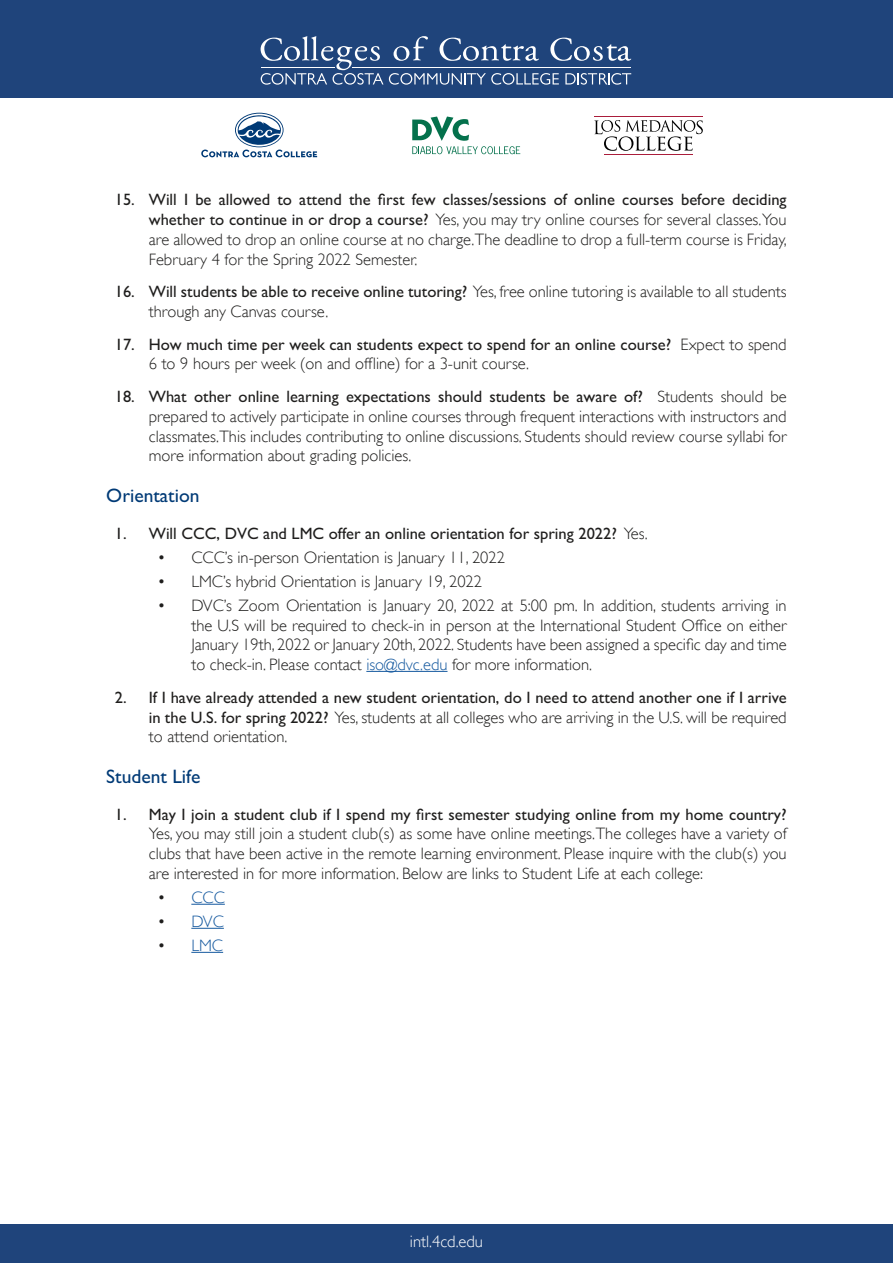
<style>
.page{position:relative;width:893px;height:1263px;background:#fff}
.page>*{position:absolute;margin:0;border:0;box-sizing:border-box;transform-origin:0 0}
.t1{font:19.5px "M Gill Sans";color:#003a76}
.t2{font:300 16.5px/19.8px "Gill Sans";color:#1f1e1d;text-align:justify}
.t3{font:16.5px "M Gill Sans";color:#1f1e1d}
.t4{font:300 16.5px "Gill Sans";color:#fff}
.t5{font:300 16.5px "Gill Sans";color:#15599f}
.s1{font-family:"M Gill Sans";font-weight:400}
.s2{font-family:"Gill Sans";font-weight:300}
.s3{color:#15599f}
.s4{color:#1f1e1d}
</style>
<div class="page">
<div style="left:0;top:0;width:893px;height:98px;background:#1f447b"></div>
<svg style="left:389px;top:73px;width:170px;height:12px"></svg>
<svg style="left:565px;top:73px;width:66px;height:12px"></svg>
<hr style="left:352px;top:67px;width:279px;height:1px;background:#fff">
<svg style="left:261px;top:36px;width:122px;height:49px"></svg>
<svg style="left:394px;top:36px;width:34px;height:25px"></svg>
<svg style="left:440px;top:38px;width:99px;height:23px"></svg>
<svg style="left:550px;top:38px;width:81px;height:23px"></svg>
<svg style="left:201px;top:113px;width:116px;height:44px"></svg>
<svg style="left:412px;top:117px;width:108px;height:37px"></svg>
<svg style="left:594px;top:120px;width:109px;height:31px"></svg>
<hr style="left:594px;top:117px;width:109px;height:1px;background:#aa1d3b">
<hr style="left:604px;top:154px;width:89px;height:1px;background:#aa1d3b">
<div style="left:0;top:1225px;width:893px;height:38px;background:#1f447b"></div>
<hr style="left:366px;top:671px;width:81px;height:1px;background:#15599f">
<hr style="left:191px;top:904px;width:34px;height:1px;background:#15599f">
<hr style="left:191px;top:928px;width:33px;height:1px;background:#15599f">
<hr style="left:191px;top:952px;width:32px;height:1px;background:#15599f">
<p class="t3" style="left:115px;top:191px;width:673px">15. Will I be allowed to attend the first few classes/sessions of online courses before deciding</p>
<p class="t2" style="left:149px;top:210px;width:639px"><span class="s1">whether to continue in or drop a course?</span> Yes, you may try online courses for several classes.You are allowed to drop an online course at no charge.The deadline to drop a full-term course is Friday, February 4 for the Spring 2022 Semester.</p>
<p class="t2" style="left:149px;top:282px;width:639px;text-indent:-34px"><span class="s1">16. Will students be able to receive online tutoring?</span> Yes, free online tutoring is available to all students through any Canvas course.</p>
<p class="t3" style="left:115px;top:335px;width:673px">17. How much time per week can students expect to spend for an online course? <span class="s2">Expect to spend</span></p>
<p class="t2" style="left:149px;top:354px;width:382px">6 to 9 hours per week (on and offline) for a 3-unit course.</p>
<p class="t3" style="left:115px;top:387px;width:673px">18. What other online learning expectations should students be aware of? <span class="s2">Students should be</span></p>
<p class="t2" style="left:149px;top:406px;width:639px">prepared to actively participate in online courses through frequent interactions with instructors and classmates.This includes contributing to online discussions. Students should review course syllabi for more information about grading policies.</p>
<p class="t1" style="left:106px;top:484px;width:95px">Orientation</p>
<p class="t3" style="left:115px;top:524px;width:534px">1. Will CCC, DVC and LMC offer an online orientation for spring 2022? <span class="s2">Yes.</span></p>
<p class="t2" style="left:157px;top:547px;width:349px">• CCC’s in-person Orientation is January 11, 2022</p>
<p class="t2" style="left:157px;top:571px;width:326px">• LMC’s hybrid Orientation is January 19, 2022</p>
<p class="t2" style="left:191px;top:595px;width:597px;text-indent:-34px">• DVC’s Zoom Orientation is January 20, 2022 at 5:00 pm. In addition, students arriving in the U.S will be required to check-in in person at the International Student Office on either January 19th, 2022 or January 20th, 2022. Students have been assigned a specific day and time to check-in. Please contact <span class="s3">iso@dvc.edu</span> for more information.</p>
<p class="t3" style="left:115px;top:688px;width:673px">2. If I have already attended a new student orientation, do I need to attend another one if I arrive</p>
<p class="t2" style="left:149px;top:707px;width:639px"><span class="s1">in the U.S. for spring 2022?</span> Yes, students at all colleges who are arriving in the U.S. will be required to attend orientation.</p>
<p class="t1" style="left:106px;top:765px;width:96px">Student Life</p>
<p class="t3" style="left:115px;top:805px;width:673px">1. May I join a student club if I spend my first semester studying online from my home country?</p>
<p class="t2" style="left:149px;top:824px;width:639px">Yes, you may still join a student club(s) as some have online meetings.The colleges have a variety of clubs that have been active in the remote learning environment. Please inquire with the club(s) you are interested in for more information. Below are links to Student Life at each college:</p>
<p class="t5" style="left:157px;top:888px;width:69px"><span class="s4">•</span> CCC</p>
<p class="t5" style="left:157px;top:912px;width:68px"><span class="s4">•</span> DVC</p>
<p class="t5" style="left:157px;top:936px;width:67px"><span class="s4">•</span> LMC</p>
<p class="t4" style="left:410px;top:1232px;width:75px">intl.4cd.edu</p>
</div>
